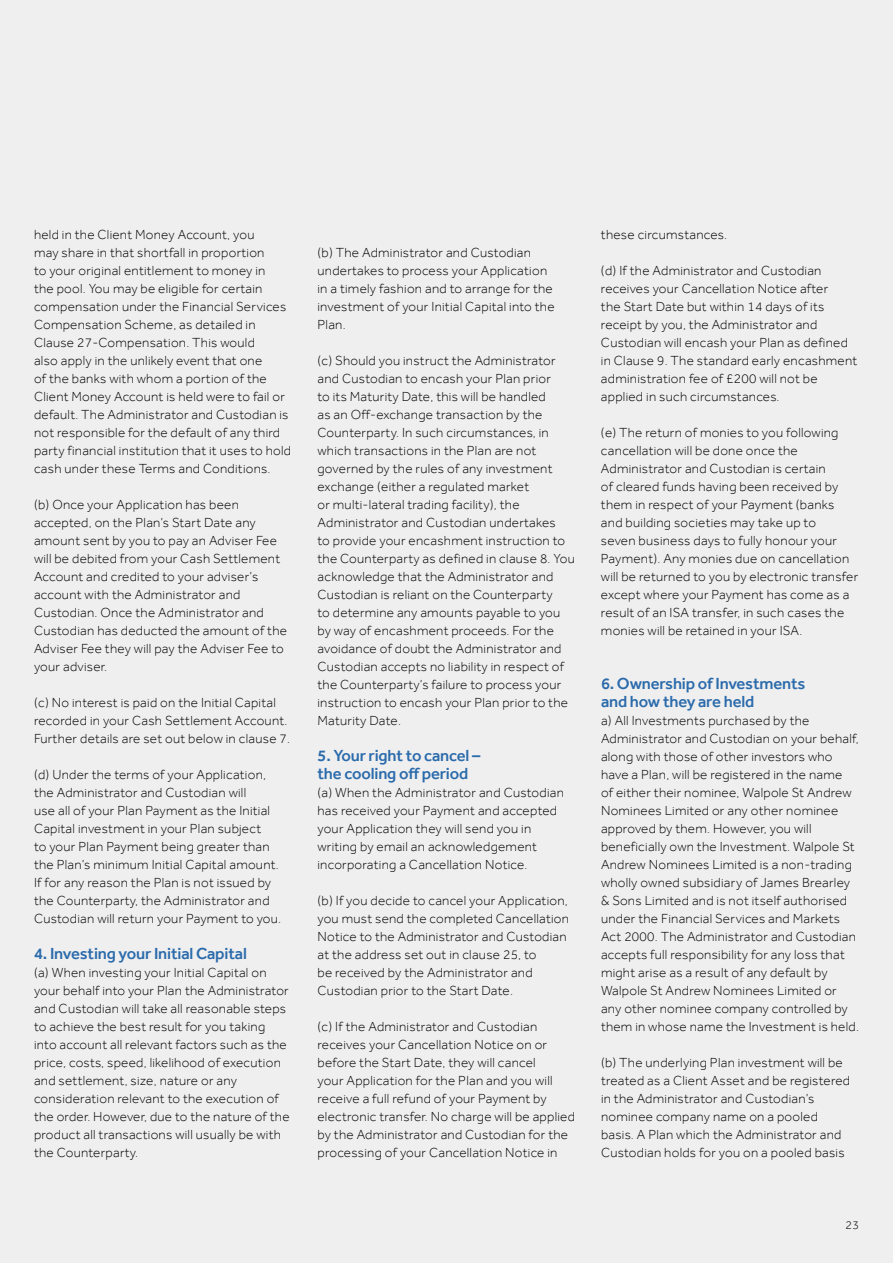
<style>
.page{position:relative;width:893px;height:1263px;background:#efeff0}
.page>*{position:absolute;margin:0;border:0;box-sizing:border-box;transform-origin:0 0}
.t1{font:500 16.5px/18px "Effra";letter-spacing:-.01em;color:#2b6bab}
.t2{font:300 13.5px/18px "Effra";letter-spacing:.02em;color:#000}
.t3{font:300 12px "Effra";color:#000}
</style>
<div class="page">
<p class="t2" style="left:34px;top:225px;width:258px">held in the Client Money Account, you<br>may share in that shortfall in proportion<br>to your original entitlement to money in<br>the pool. You may be eligible for certain compensation under the Financial Services Compensation Scheme, as detailed in Clause 27-Compensation. This would<br>also apply in the unlikely event that one<br>of the banks with whom a portion of the Client Money Account is held were to fail or default. The Administrator and Custodian is not responsible for the default of any third party financial institution that it uses to hold cash under these Terms and Conditions.</p>
<p class="t2" style="left:34px;top:495px;width:255px">(b) Once your Application has been accepted, on the Plan’s Start Date any amount sent by you to pay an Adviser Fee will be debited from your Cash Settlement Account and credited to your adviser’s account with the Administrator and Custodian. Once the Administrator and Custodian has deducted the amount of the Adviser Fee they will pay the Adviser Fee to your adviser.</p>
<p class="t2" style="left:34px;top:693px;width:258px">(c) No interest is paid on the Initial Capital recorded in your Cash Settlement Account.<br>Further details are set out below in clause 7.</p>
<p class="t2" style="left:34px;top:765px;width:249px">(d) Under the terms of your Application, the Administrator and Custodian will<br>use all of your Plan Payment as the Initial Capital investment in your Plan subject<br>to your Plan Payment being greater than the Plan’s minimum Initial Capital amount.<br>If for any reason the Plan is not issued by the Counterparty, the Administrator and Custodian will return your Payment to you.</p>
<p class="t1" style="left:34px;top:944px;width:214px">4. Investing your Initial Capital</p>
<p class="t2" style="left:34px;top:963px;width:257px">(a) When investing your Initial Capital on your behalf into your Plan the Administrator and Custodian will take all reasonable steps to achieve the best result for you taking into account all relevant factors such as the price, costs, speed, likelihood of execution and settlement, size, nature or any consideration relevant to the execution of the order. However, due to the nature of the product all transactions will usually be with the Counterparty.</p>
<p class="t2" style="left:317px;top:243px;width:239px">(b) The Administrator and Custodian undertakes to process your Application in a timely fashion and to arrange for the investment of your Initial Capital into the Plan.</p>
<p class="t2" style="left:317px;top:351px;width:259px">(c) Should you instruct the Administrator and Custodian to encash your Plan prior<br>to its Maturity Date, this will be handled<br>as an Off-exchange transaction by the Counterparty. In such circumstances, in which transactions in the Plan are not governed by the rules of any investment exchange (either a regulated market<br>or multi-lateral trading facility), the Administrator and Custodian undertakes<br>to provide your encashment instruction to the Counterparty as defined in clause 8. You acknowledge that the Administrator and Custodian is reliant on the Counterparty<br>to determine any amounts payable to you by way of encashment proceeds. For the avoidance of doubt the Administrator and Custodian accepts no liability in respect of the Counterparty’s failure to process your instruction to encash your Plan prior to the Maturity Date.</p>
<p class="t1" style="left:317px;top:746px;width:164px">5. Your right to cancel – the cooling off period</p>
<p class="t2" style="left:317px;top:783px;width:248px">(a) When the Administrator and Custodian has received your Payment and accepted your Application they will send you in writing by email an acknowledgement incorporating a Cancellation Notice.</p>
<p class="t2" style="left:317px;top:891px;width:253px">(b) If you decide to cancel your Application, you must send the completed Cancellation Notice to the Administrator and Custodian at the address set out in clause 25, to<br>be received by the Administrator and Custodian prior to the Start Date.</p>
<p class="t2" style="left:317px;top:1017px;width:259px">(c) If the Administrator and Custodian receives your Cancellation Notice on or before the Start Date, they will cancel<br>your Application for the Plan and you will receive a full refund of your Payment by electronic transfer. No charge will be applied by the Administrator and Custodian for the processing of your Cancellation Notice in</p>
<p class="t2" style="left:601px;top:225px;width:128px">these circumstances.</p>
<p class="t2" style="left:601px;top:261px;width:258px">(d) If the Administrator and Custodian receives your Cancellation Notice after<br>the Start Date but within 14 days of its receipt by you, the Administrator and Custodian will encash your Plan as defined in Clause 9. The standard early encashment administration fee of £200 will not be applied in such circumstances.</p>
<p class="t2" style="left:601px;top:423px;width:259px">(e) The return of monies to you following cancellation will be done once the Administrator and Custodian is certain<br>of cleared funds having been received by them in respect of your Payment (banks and building societies may take up to<br>seven business days to fully honour your Payment). Any monies due on cancellation will be returned to you by electronic transfer except where your Payment has come as a result of an ISA transfer, in such cases the monies will be retained in your ISA.</p>
<p class="t1" style="left:601px;top:674px;width:206px">6. Ownership of Investments and how they are held</p>
<p class="t2" style="left:601px;top:711px;width:259px">a) All Investments purchased by the Administrator and Custodian on your behalf, along with those of other investors who have a Plan, will be registered in the name<br>of either their nominee, Walpole St Andrew Nominees Limited or any other nominee approved by them. However, you will beneficially own the Investment. Walpole St Andrew Nominees Limited is a non-trading wholly owned subsidiary of James Brearley &amp; Sons Limited and is not itself authorised under the Financial Services and Markets Act 2000. The Administrator and Custodian accepts full responsibility for any loss that might arise as a result of any default by Walpole St Andrew Nominees Limited or any other nominee company controlled by them in whose name the Investment is held.</p>
<p class="t2" style="left:601px;top:1053px;width:251px">(b) The underlying Plan investment will be treated as a Client Asset and be registered in the Administrator and Custodian’s nominee company name on a pooled basis. A Plan which the Administrator and Custodian holds for you on a pooled basis</p>
<p class="t3" style="left:845px;top:1218px;width:15px">23</p>
</div>
